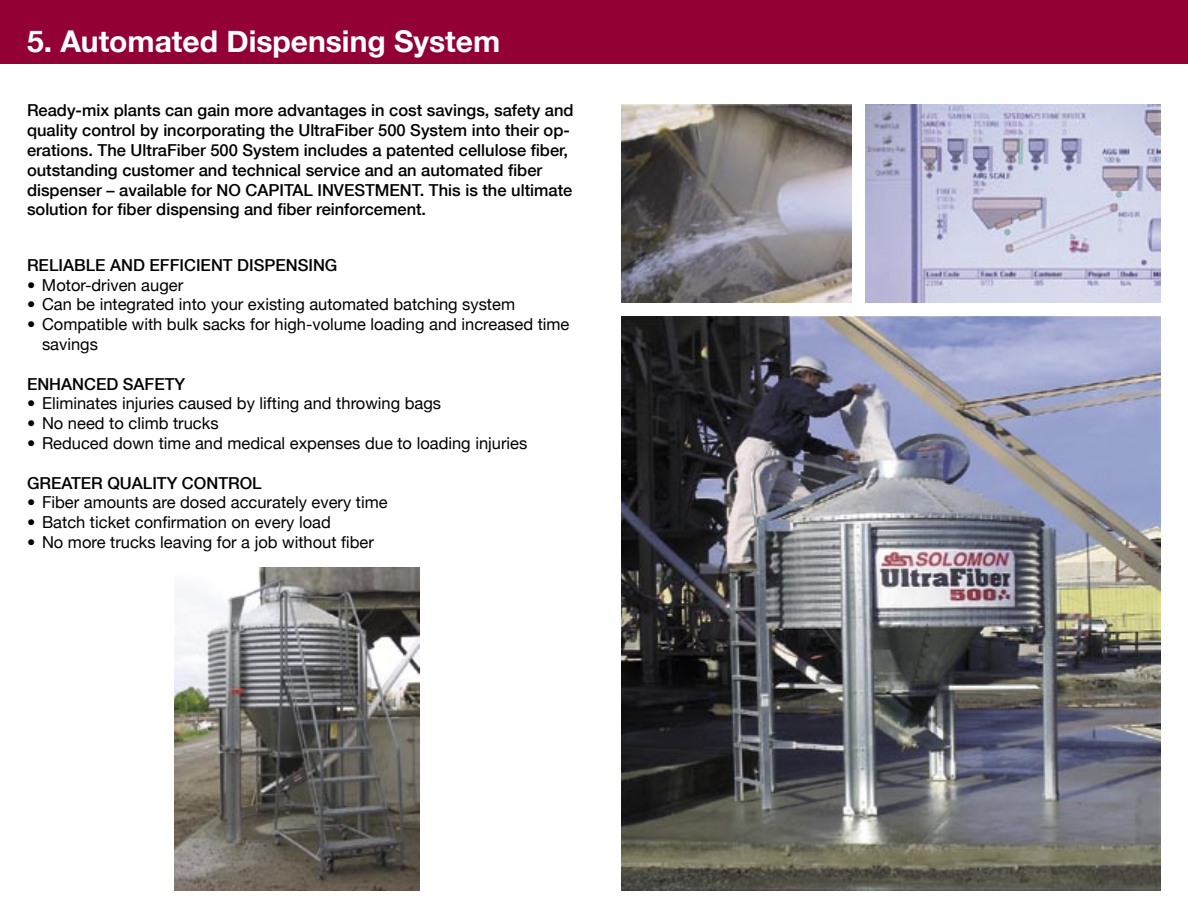
<style>
.page{position:relative;width:1188px;height:918px;background:#fff}
.page>*{position:absolute;margin:0;border:0;box-sizing:border-box;transform-origin:0 0}
.t1{font:700 30px "Helvetica Neue";color:#fff}
.t2{font:500 16.5px/19.8px "Helvetica Neue";color:#000}
.t3{font:16.5px/19.8px "Helvetica Neue";color:#000}
</style>
<div class="page">
<div style="left:0;top:0;width:600px;height:64px;background:#930036"></div>
<img style="left:175px;top:567px;width:244px;height:324px">
<div style="left:589px;top:0;width:599px;height:64px;background:#930036"></div>
<img style="left:621px;top:105px;width:230px;height:198px">
<img style="left:866px;top:105px;width:295px;height:198px">
<img style="left:621px;top:316px;width:540px;height:575px">
<p class="t1" style="left:27px;top:22px;width:475px">5. Automated Dispensing System</p>
<p class="t2" style="left:27px;top:100px;width:548px">Ready-mix plants can gain more advantages in cost savings, safety and quality control by incorporating the UltraFiber 500 System into their op&shy;erations. The UltraFiber 500 System includes a patented cellulose fiber, outstanding customer and technical service and an automated fiber dispenser – available for NO CAPITAL INVESTMENT. This is the ultimate solution for fiber dispensing and fiber reinforcement.</p>
<p class="t2" style="left:27px;top:255px;width:312px">RELIABLE AND EFFICIENT DISPENSING</p>
<p class="t3" style="left:27px;top:275px;width:158px">• Motor-driven auger</p>
<p class="t3" style="left:27px;top:294px;width:490px">• Can be integrated into your existing automated batching system</p>
<p class="t3" style="left:42px;top:314px;width:529px;text-indent:-15px">• Compatible with bulk sacks for high-volume loading and increased time savings</p>
<p class="t2" style="left:27px;top:374px;width:160px">ENHANCED SAFETY</p>
<p class="t3" style="left:27px;top:393px;width:416px">• Eliminates injuries caused by lifting and throwing bags</p>
<p class="t3" style="left:27px;top:413px;width:193px">• No need to climb trucks</p>
<p class="t3" style="left:27px;top:433px;width:502px">• Reduced down time and medical expenses due to loading injuries</p>
<p class="t2" style="left:27px;top:473px;width:236px">GREATER QUALITY CONTROL</p>
<p class="t3" style="left:27px;top:492px;width:362px">• Fiber amounts are dosed accurately every time</p>
<p class="t3" style="left:27px;top:512px;width:305px">• Batch ticket confirmation on every load</p>
<p class="t3" style="left:27px;top:532px;width:348px">• No more trucks leaving for a job without fiber</p>
</div>
